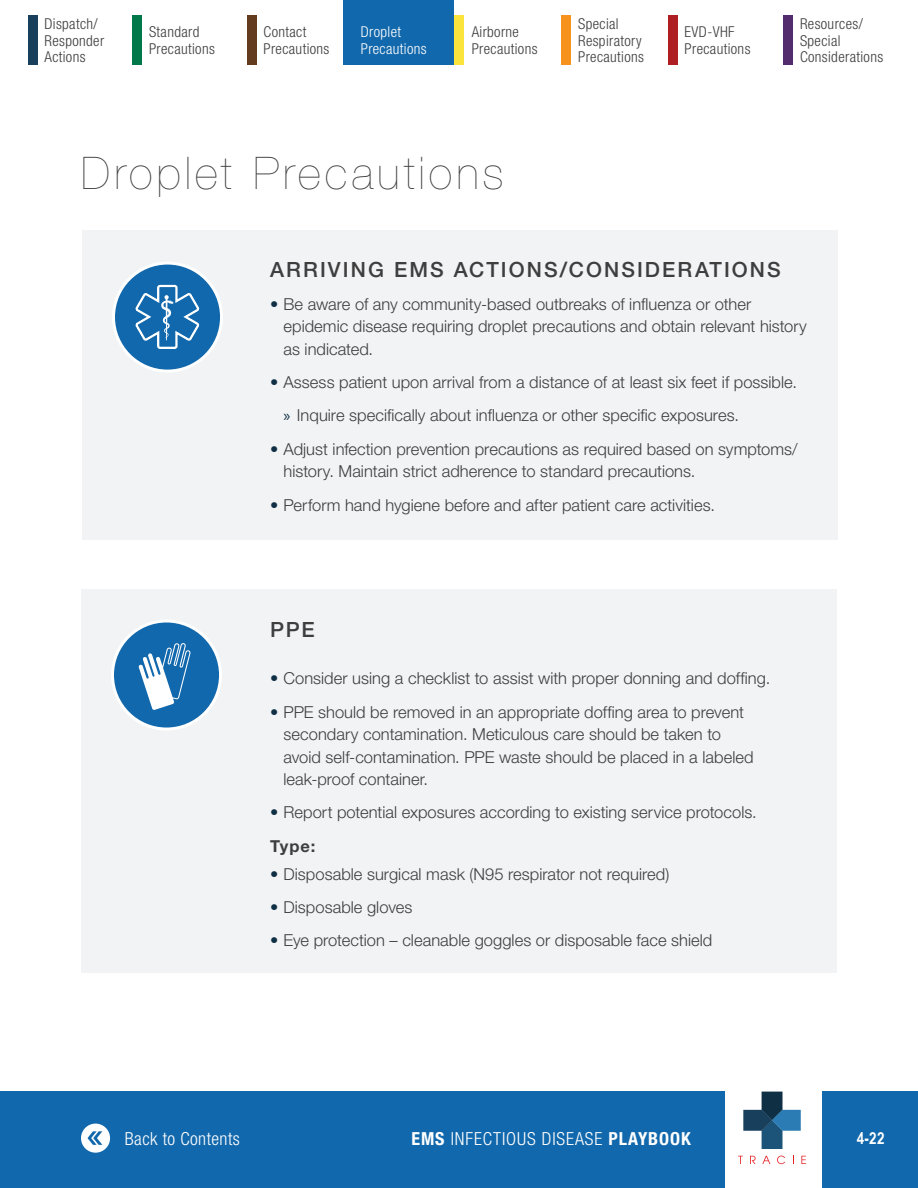
<style>
.page{position:relative;width:918px;height:1188px;background:#fff}
.page>*{position:absolute;margin:0;border:0;box-sizing:border-box;transform-origin:0 0}
.t1{font:200 45px "Helvetica Neue LT Pro";letter-spacing:.09em;color:#3c3c3e}
.t2{font:500 21px "Helvetica Neue LT Pro";letter-spacing:.1em;color:#3e3e3f}
.t3{font:300 condensed 18px "Helvetica Neue LT Pro";letter-spacing:.05em;color:#fff}
.t4{font:300 condensed 18px "Helvetica Neue LT Pro";letter-spacing:.025em;color:#fff}
.t5{font:300 16.5px/22.5px "Helvetica Neue LT Pro";color:#3e3e3f}
.t6{font:700 16.5px "Helvetica Neue LT Pro";color:#3e3e3f}
.t7{font:700 16.5px "Arial Narrow";color:#fff}
.t8{font:300 condensed 15px/16.5px "Helvetica Neue LT Pro";letter-spacing:.025em;color:#3c3c3e}
.t9{font:300 condensed 15px/16.5px "Helvetica Neue LT Pro";letter-spacing:.025em;color:#fff}
.s1{color:#0f2f45}
.s2{font-family:"Myriad Pro";font-weight:400;color:#0f2f45}
.s3{font-weight:700}
</style>
<div class="page">
<div style="left:822px;top:1092px;width:96px;height:96px;background:#1268ac"></div>
<div style="left:0;top:1092px;width:725px;height:96px;background:#1268ac"></div>
<svg style="left:738px;top:1156px;width:5px;height:8px"></svg>
<svg style="left:750px;top:1156px;width:6px;height:8px"></svg>
<svg style="left:762px;top:1156px;width:8px;height:8px"></svg>
<svg style="left:777px;top:1156px;width:8px;height:8px"></svg>
<svg style="left:801px;top:1156px;width:5px;height:8px"></svg>
<svg style="left:743px;top:1092px;width:58px;height:57px"></svg>
<div style="left:344px;top:0;width:110px;height:64px;background:#1268ac"></div>
<svg style="left:81px;top:1124px;width:29px;height:29px"></svg>
<div style="left:454px;top:15px;width:10px;height:49px;background:#fbe53d"></div>
<div style="left:561px;top:15px;width:10px;height:49px;background:#f7931d"></div>
<div style="left:668px;top:15px;width:10px;height:49px;background:#ae1e22"></div>
<div style="left:783px;top:15px;width:10px;height:49px;background:#522c6c"></div>
<div style="left:132px;top:15px;width:10px;height:49px;background:#00784a"></div>
<div style="left:247px;top:15px;width:10px;height:49px;background:#633c1f"></div>
<div style="left:28px;top:15px;width:10px;height:49px;background:#18405d"></div>
<div style="left:81px;top:590px;width:756px;height:383px;background:#f2f3f4"></div>
<div style="left:82px;top:231px;width:756px;height:309px;background:#f2f3f4"></div>
<div style="left:114px;top:263px;width:108px;height:108px;background:#1268ac;border-radius:50%"></div>
<div style="left:112px;top:262px;width:111px;height:111px;border:3px solid #fff;border-radius:50%"></div>
<svg style="left:135px;top:284px;width:65px;height:65px"></svg>
<div style="left:112px;top:621px;width:109px;height:108px;background:#1268ac;border-radius:50%"></div>
<div style="left:111px;top:620px;width:111px;height:111px;border:3px solid #fff;border-radius:50%"></div>
<svg style="left:138px;top:643px;width:53px;height:67px"></svg>
<p class="t8" style="left:45px;top:15px;width:61px">Dispatch/<br>Responder<br>Actions</p>
<p class="t8" style="left:149px;top:24px;width:67px">Standard<br>Precautions</p>
<p class="t8" style="left:264px;top:24px;width:67px">Contact<br>Precautions</p>
<p class="t9" style="left:361px;top:24px;width:67px">Droplet<br>Precautions</p>
<p class="t8" style="left:472px;top:24px;width:67px">Airborne<br>Precautions</p>
<p class="t8" style="left:578px;top:15px;width:67px">Special<br>Respiratory<br>Precautions</p>
<p class="t8" style="left:685px;top:24px;width:67px">EVD-VHF<br>Precautions</p>
<p class="t8" style="left:800px;top:15px;width:85px">Resources/<br>Special<br>Considerations</p>
<h1 class="t1" style="left:81px;top:147px;width:424px">Droplet Precautions</h1>
<h3 class="t2" style="left:270px;top:257px;width:512px">ARRIVING EMS ACTIONS/CONSIDERATIONS</h3>
<p class="t5" style="left:284px;top:292px;width:525px;text-indent:-14px"><span class="s1">•</span> Be aware of any community-based outbreaks of influenza or other epidemic disease requiring droplet precautions and obtain relevant history as indicated.</p>
<p class="t5" style="left:270px;top:371px;width:529px"><span class="s1">•</span> Assess patient upon arrival from a distance of at least six feet if possible.</p>
<p class="t5" style="left:284px;top:404px;width:457px"><span class="s2">»</span> Inquire specifically about influenza or other specific exposures.</p>
<p class="t5" style="left:284px;top:437px;width:516px;text-indent:-14px"><span class="s1">•</span> Adjust infection prevention precautions as required based on symptoms/ history. Maintain strict adherence to standard precautions.</p>
<p class="t5" style="left:270px;top:493px;width:447px"><span class="s1">•</span> Perform hand hygiene before and after patient care activities.</p>
<h3 class="t2" style="left:270px;top:618px;width:46px">PPE</h3>
<p class="t5" style="left:270px;top:667px;width:502px"><span class="s1">•</span> Consider using a checklist to assist with proper donning and doffing.</p>
<p class="t5" style="left:284px;top:700px;width:472px;text-indent:-14px"><span class="s1">•</span> PPE should be removed in an appropriate doffing area to prevent secondary contamination. Meticulous care should be taken to avoid self-contamination. PPE waste should be placed in a labeled leak-proof container.</p>
<p class="t5" style="left:270px;top:801px;width:488px"><span class="s1">•</span> Report potential exposures according to existing service protocols.</p>
<h4 class="t6" style="left:270px;top:836px;width:47px">Type:</h4>
<p class="t5" style="left:270px;top:862px;width:401px"><span class="s1">•</span> Disposable surgical mask (N95 respirator not required)</p>
<p class="t5" style="left:270px;top:895px;width:144px"><span class="s1">•</span> Disposable gloves</p>
<p class="t5" style="left:270px;top:929px;width:444px"><span class="s1">•</span> Eye protection – cleanable goggles or disposable face shield</p>
<p class="t4" style="left:125px;top:1128px;width:117px">Back to Contents</p>
<p class="t3" style="left:411px;top:1128px;width:281px"><span class="s3">EMS</span> INFECTIOUS DISEASE <span class="s3">PLAYBOOK</span></p>
<p class="t7" style="left:857px;top:1126px;width:29px">4-22</p>
</div>
